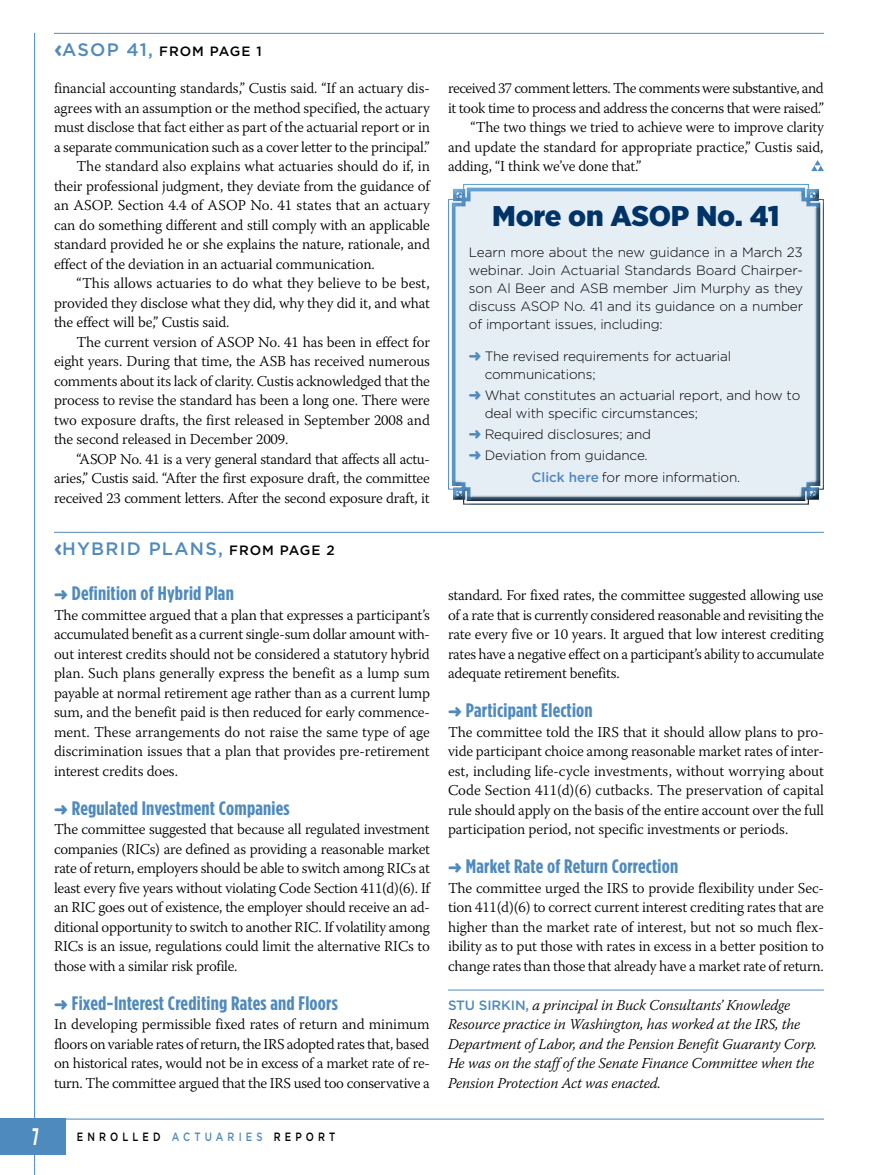
<style>
.page{position:relative;width:878px;height:1175px;background:#fff}
.page>*{position:absolute;margin:0;border:0;box-sizing:border-box;transform-origin:0 0}
.t1{font:900 28.5px "Gotham Narrow";letter-spacing:-.01em;color:#003468;scale:1.1 1}
.t2{font:700 24px "Gotham Condensed";color:#fff;scale:.8 1}
.t3{font:700 19.5px "Gotham Condensed";letter-spacing:.01em;color:#4f8abe;scale:1.1 1}
.t4{font:500 18px "Gotham";color:#4f8abe}
.t5{font:300 15px/19.5px "Warnock Pro";letter-spacing:-.01em;color:#000;text-align:justify}
.t6{font:italic 300 15px/19.5px "Warnock Pro";letter-spacing:-.01em;color:#000}
.t7{font:300 15px "Warnock Pro";letter-spacing:-.03em;color:#000}
.t8{font:300 13.5px/18px "Gotham";letter-spacing:-.01em;color:#000}
.t9{font:500 13.5px "Gotham";color:#000}
.t10{font:500 12px "Gotham";color:#000;scale:.8 1}
.t11{font:500 12px "Gotham";color:#4f8abe;scale:.8 1}
.s1{font-family:"Meta";font-weight:900}
.s2{font-size:18px;color:#4f8abe}
.s3{color:#4f8abe}
.s4{font-weight:500;color:#4f8abe}
.s5{font-family:"Gotham";font-weight:500;font-style:normal;font-size:13.5px;color:#4f8abe}
</style>
<div class="page">
<hr style="left:34px;top:33px;width:1px;height:1141px;background:#4f8abe">
<hr style="left:0;top:1118px;width:824px;height:1px;background:#4f8abe">
<div style="left:0;top:1118px;width:66px;height:36px;background:#4f8abe"></div>
<svg style="left:811px;top:160px;width:12px;height:11px"></svg>
<hr style="left:54px;top:33px;width:770px;height:1px;background:#4f8abe">
<div style="left:443px;top:180px;width:387px;height:331px;background:#000;opacity:.75"></div>
<hr style="left:448px;top:989px;width:376px;height:1px;background:#4f8abe">
<hr style="left:54px;top:532px;width:770px;height:1px;background:#4f8abe">
<p class="t4" style="left:54px;top:38px;width:23px"><span class="s1">&lt;</span>ASOP</p>
<p class="t9" style="left:127px;top:43px;width:104px"><span class="s2">41,</span> FROM PAGE</p>
<p class="t9" style="left:256px;top:43px;width:7px">1</p>
<p class="t5" style="left:54px;top:78px;width:377px">financial accounting standards,” Custis said. “If an actuary dis-</p>
<p class="t5" style="left:54px;top:98px;width:377px">agrees with an assumption or the method specified, the actuary</p>
<p class="t5" style="left:54px;top:117px;width:377px">must disclose that fact either as part of the actuarial report or in</p>
<p class="t5" style="left:54px;top:137px;width:377px">a separate communication such as a cover letter to the principal.”</p>
<p class="t5" style="left:76px;top:156px;width:355px">The standard also explains what actuaries should do if, in</p>
<p class="t5" style="left:54px;top:176px;width:377px">their professional judgment, they deviate from the guidance of</p>
<p class="t5" style="left:54px;top:195px;width:377px">an ASOP. Section 4.4 of ASOP No. 41 states that an actuary</p>
<p class="t5" style="left:54px;top:215px;width:377px">can do something different and still comply with an applicable</p>
<p class="t5" style="left:54px;top:234px;width:377px">standard provided he or she explains the nature, rationale, and</p>
<p class="t5" style="left:54px;top:254px;width:322px">effect of the deviation in an actuarial communication.</p>
<p class="t5" style="left:76px;top:273px;width:354px">“This allows actuaries to do what they believe to be best,</p>
<p class="t5" style="left:54px;top:293px;width:377px">provided they disclose what they did, why they did it, and what</p>
<p class="t5" style="left:54px;top:312px;width:177px">the effect will be,” Custis said.</p>
<p class="t5" style="left:76px;top:332px;width:355px">The current version of ASOP No. 41 has been in effect for</p>
<p class="t5" style="left:54px;top:351px;width:377px">eight years. During that time, the ASB has received numerous</p>
<p class="t5" style="left:54px;top:371px;width:377px">comments about its lack of clarity. Custis acknowledged that the</p>
<p class="t5" style="left:54px;top:390px;width:377px">process to revise the standard has been a long one. There were</p>
<p class="t5" style="left:54px;top:410px;width:377px">two exposure drafts, the first released in September 2008 and</p>
<p class="t5" style="left:54px;top:429px;width:236px">the second released in December 2009.</p>
<p class="t5" style="left:76px;top:449px;width:355px">“ASOP No. 41 is a very general standard that affects all actu-</p>
<p class="t5" style="left:54px;top:468px;width:377px">aries,” Custis said. “After the first exposure draft, the committee</p>
<p class="t5" style="left:54px;top:488px;width:377px">received 23 comment letters. After the second exposure draft, it</p>
<p class="t4" style="left:54px;top:537px;width:109px"><span class="s1">&lt;</span>HYBRID PLANS</p>
<p class="t9" style="left:218px;top:541px;width:82px"><span class="s2">,</span> FROM PAGE</p>
<p class="t9" style="left:326px;top:541px;width:10px">2</p>
<h3 class="t3" style="left:54px;top:582px;width:165px">➜ Definition of Hybrid Plan</h3>
<p class="t5" style="left:54px;top:605px;width:377px">The committee argued that a plan that expresses a participant’s accumulated benefit as a current single-sum dollar amount with&shy;out interest credits should not be considered a statutory hybrid plan. Such plans generally express the benefit as a lump sum payable at normal retirement age rather than as a current lump sum, and the benefit paid is then reduced for early commence&shy;ment. These arrangements do not raise the same type of age discrimination issues that a plan that provides pre-retirement interest credits does.</p>
<h3 class="t3" style="left:54px;top:796px;width:216px">➜ Regulated Investment Companies</h3>
<p class="t5" style="left:54px;top:819px;width:377px">The committee suggested that because all regulated investment companies (RICs) are defined as providing a reasonable market rate of return, employers should be able to switch among RICs at least every five years without violating Code Section 411(d)(6). If an RIC goes out of existence, the employer should receive an ad&shy;ditional opportunity to switch to another RIC. If volatility among RICs is an issue, regulations could limit the alternative RICs to those with a similar risk profile.</p>
<h3 class="t3" style="left:54px;top:991px;width:259px">➜ Fixed-Interest Crediting Rates and Floors</h3>
<p class="t5" style="left:54px;top:1014px;width:377px">In developing permissible fixed rates of return and minimum floors on variable rates of return, the IRS adopted rates that, based on historical rates, would not be in excess of a market rate of re&shy;turn. The committee argued that the IRS used too conservative a</p>
<h2 class="t2" style="left:32px;top:1122px;width:9px">7</h2>
<p class="t10" style="left:77px;top:1129px;width:14px">ENROLLED</p>
<p class="t11" style="left:172px;top:1129px;width:104px">A CTUAR IES</p>
<p class="t10" style="left:274px;top:1129px;width:14px">REPOR</p>
<p class="t10" style="left:329px;top:1129px;width:9px">T</p>
<p class="t7" style="left:448px;top:79px;width:377px">received 37 comment letters. The comments were substantive, and</p>
<p class="t5" style="left:448px;top:98px;width:377px">it took time to process and address the concerns that were raised.”</p>
<p class="t5" style="left:470px;top:117px;width:355px">“The two things we tried to achieve were to improve clarity</p>
<p class="t5" style="left:448px;top:137px;width:377px">and update the standard for appropriate practice,” Custis said,</p>
<p class="t5" style="left:448px;top:156px;width:195px">adding, “I think we’ve done that.”</p>
<h1 class="t1" style="left:492px;top:197px;width:263px">More on ASOP No. 41</h1>
<p class="t8" style="left:469px;top:243px;width:336px;text-align:justify">Learn more about the new guidance in a March 23 webinar. Join Actuarial Standards Board Chairper&shy;son Al Beer and ASB member Jim Murphy as they discuss ASOP No. 41 and its guidance on a number of important issues, including:</p>
<p class="t8" style="left:484px;top:346px;width:248px;text-indent:-16px"><span class="s3">➜</span> The revised requirements for actuarial communications;</p>
<p class="t8" style="left:484px;top:385px;width:317px;text-indent:-16px"><span class="s3">➜</span> What constitutes an actuarial report, and how to deal with specific circumstances;</p>
<p class="t8" style="left:469px;top:423px;width:184px;line-height:21px"><span class="s3">➜</span> Required disclosures; and <span class="s3">➜</span> Deviation from guidance.</p>
<p class="t8" style="left:531px;top:468px;width:210px"><span class="s4">CLICK HERE</span> for more information.</p>
<p class="t5" style="left:448px;top:585px;width:377px">standard. For fixed rates, the committee suggested allowing use of a rate that is currently considered reasonable and revisiting the rate every five or 10 years. It argued that low interest crediting rates have a negative effect on a participant’s ability to accumulate adequate retirement benefits.</p>
<h3 class="t3" style="left:448px;top:699px;width:133px">➜ Participant Election</h3>
<p class="t5" style="left:448px;top:722px;width:377px">The committee told the IRS that it should allow plans to pro&shy;vide participant choice among reasonable market rates of inter&shy;est, including life-cycle investments, without worrying about Code Section 411(d)(6) cutbacks. The preservation of capital rule should apply on the basis of the entire account over the full participation period, not specific investments or periods.</p>
<h3 class="t3" style="left:448px;top:855px;width:211px">➜ Market Rate of Return Correction</h3>
<p class="t5" style="left:448px;top:878px;width:377px">The committee urged the IRS to provide flexibility under Sec&shy;tion 411(d)(6) to correct current interest crediting rates that are higher than the market rate of interest, but not so much flex&shy;ibility as to put those with rates in excess in a better position to change rates than those that already have a market rate of return.</p>
<p class="t6" style="left:448px;top:995px;width:370px"><span class="s5">STU SIR KIN ,</span> a principal in Buck Consultants’ Knowledge Resource practice in Washington, has worked at the IRS, the Department of Labor, and the Pension Benefit Guaranty Corp.<br>He was on the staff of the Senate Finance Committee when the Pension Protection Act was enacted.</p>
</div>
